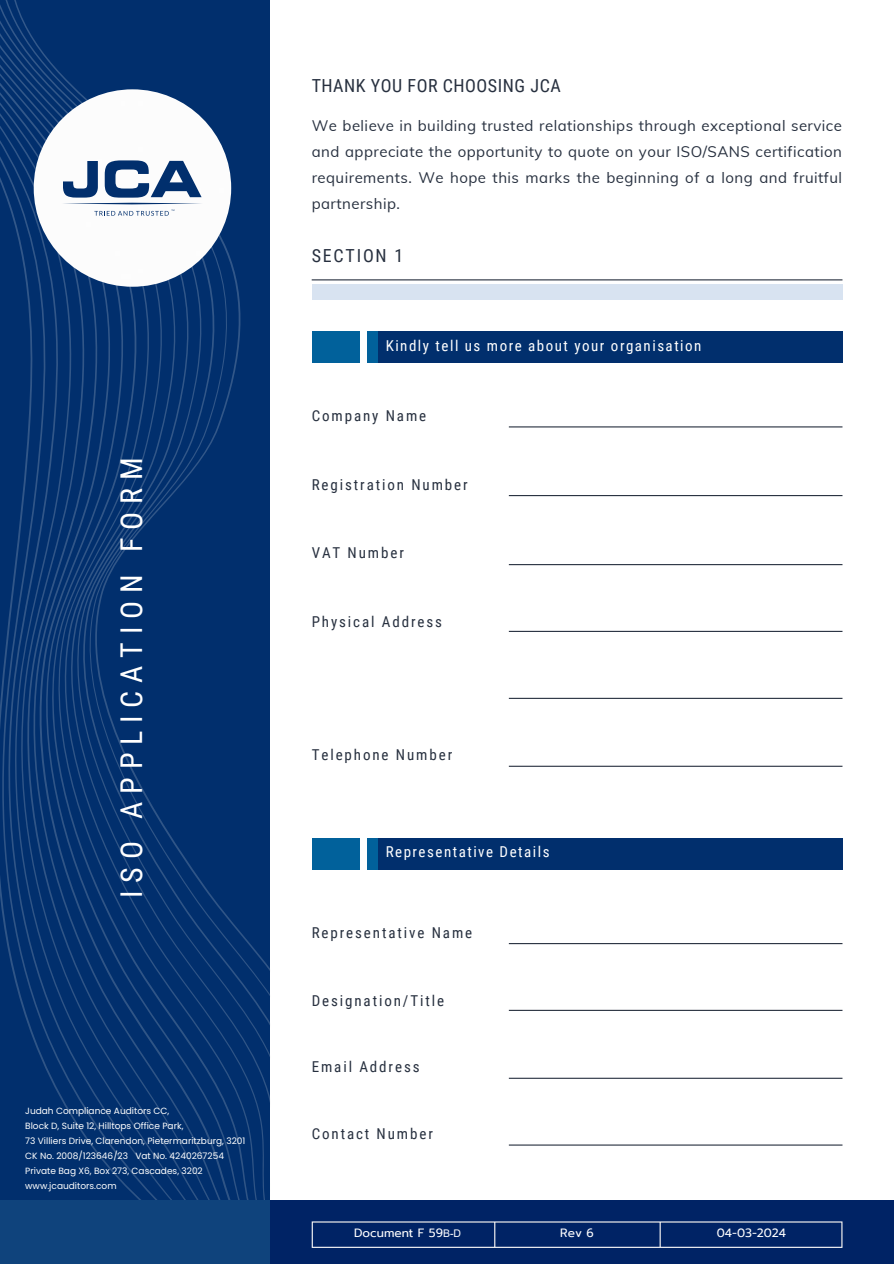
<style>
.page{position:relative;width:894px;height:1264px;background:#fff}
.page>*{position:absolute;margin:0;border:0;box-sizing:border-box;transform-origin:0 0}
.t1{font:30px "Roboto Condensed";letter-spacing:.26em;color:#fff}
.t2{font:18px "Roboto Condensed";letter-spacing:.03em;color:#27303f}
.t3{font:18px "Roboto Condensed";letter-spacing:.1em;color:#27303f}
.t4{font:15px/26px "Muli";letter-spacing:.03em;color:#27303f;text-align:justify}
.t5{font:15px "Roboto Condensed";letter-spacing:.125em;color:#27303f}
.t6{font:15px "Roboto Condensed";letter-spacing:.1em;color:#fff}
.t7{font:12px "Prompt";color:#fff}
.t8{font:9px/15px "Poppins";color:#fff}
.s1{font-family:"Arial";font-size:10.5px}
</style>
<div class="page">
<svg style="left:0;top:0;width:270px;height:1200px;background:#05326f"></svg>
<img style="left:34px;top:89px;width:197px;height:198px;border-radius:50%">
<svg style="left:62px;top:160px;width:141px;height:56px"></svg>
<div style="left:372px;top:838px;width:470px;height:31px;background:#012f6d"></div>
<div style="left:311px;top:838px;width:48px;height:31px;background:#01619b"></div>
<div style="left:367px;top:838px;width:11px;height:31px;background:#01619b"></div>
<hr style="left:508px;top:943px;width:334px;height:1px;background:#27303f">
<hr style="left:508px;top:1009px;width:334px;height:1px;background:#27303f">
<hr style="left:508px;top:1077px;width:334px;height:1px;background:#27303f">
<hr style="left:508px;top:1144px;width:334px;height:1px;background:#27303f">
<div style="left:0;top:1200px;width:893px;height:63px;background:#002365"></div>
<div style="left:0;top:1200px;width:270px;height:63px;background:#0f437c"></div>
<hr style="left:311px;top:1222px;width:2px;height:24px;background:#fff">
<svg style="left:494px;top:1222px;width:1px;height:24px"></svg>
<svg style="left:659px;top:1222px;width:1px;height:24px"></svg>
<svg style="left:841px;top:1222px;width:1px;height:24px"></svg>
<hr style="left:311px;top:1221px;width:531px;height:1px;background:#fff">
<hr style="left:311px;top:1246px;width:531px;height:1px;background:#fff">
<div style="left:372px;top:332px;width:470px;height:31px;background:#012f6d"></div>
<div style="left:311px;top:332px;width:48px;height:31px;background:#01619b"></div>
<div style="left:367px;top:332px;width:11px;height:31px;background:#01619b"></div>
<hr style="left:508px;top:495px;width:334px;height:1px;background:#27303f">
<hr style="left:508px;top:426px;width:334px;height:1px;background:#27303f">
<hr style="left:508px;top:564px;width:334px;height:1px;background:#27303f">
<hr style="left:508px;top:631px;width:334px;height:1px;background:#27303f">
<hr style="left:508px;top:697px;width:334px;height:2px;background:#27303f">
<hr style="left:508px;top:765px;width:334px;height:1px;background:#27303f">
<div style="left:311px;top:284px;width:531px;height:15px;background:#d8e3f1"></div>
<hr style="left:311px;top:279px;width:531px;height:1px;background:#27303f">
<h1 class="t1" style="left:114px;top:898px;width:442px;rotate:-90deg">ISO APPLICATION FORM</h1>
<p class="t8" style="left:25px;top:1102px;width:222px">Judah Compliance Auditors CC,<br>Block D, Suite 12, Hilltops Office Park,<br>73 Villiers Drive, Clarendon, Pietermaritzburg, 3201<br>CK No. 2008/123646/23 Vat No. 4240267254<br>Private Bag X6, Box 273, Cascades, 3202 www.jcauditors.com</p>
<p class="t2" style="left:311px;top:75px;width:250px">THANK YOU FOR CHOOSING JCA</p>
<p class="t4" style="left:311px;top:113px;width:531px">We believe in building trusted relationships through exceptional service and appreciate the opportunity to quote on your ISO/SANS certification requirements. We hope this marks the beginning of a long and fruitful partnership.</p>
<p class="t3" style="left:311px;top:245px;width:93px">SECTION 1</p>
<p class="t6" style="left:385px;top:337px;width:317px">Kindly tell us more about your organisation</p>
<p class="t5" style="left:311px;top:407px;width:116px">Company Name</p>
<p class="t5" style="left:311px;top:476px;width:157px">Registration Number</p>
<p class="t5" style="left:311px;top:544px;width:94px">VAT Number</p>
<p class="t5" style="left:311px;top:613px;width:132px">Physical Address</p>
<p class="t5" style="left:311px;top:746px;width:142px">Telephone Number</p>
<p class="t6" style="left:385px;top:843px;width:165px">Representative Details</p>
<p class="t5" style="left:311px;top:923px;width:162px">Representative Name</p>
<p class="t5" style="left:311px;top:991px;width:134px">Designation/Title</p>
<p class="t5" style="left:311px;top:1058px;width:109px">Email Address</p>
<p class="t5" style="left:311px;top:1125px;width:123px">Contact Number</p>
<p class="t7" style="left:354px;top:1224px;width:108px">Document F 59<span class="s1">B-D</span></p>
<p class="t7" style="left:560px;top:1224px;width:35px">Rev 6</p>
<p class="t7" style="left:716px;top:1224px;width:71px">04-03-2024</p>
</div>
